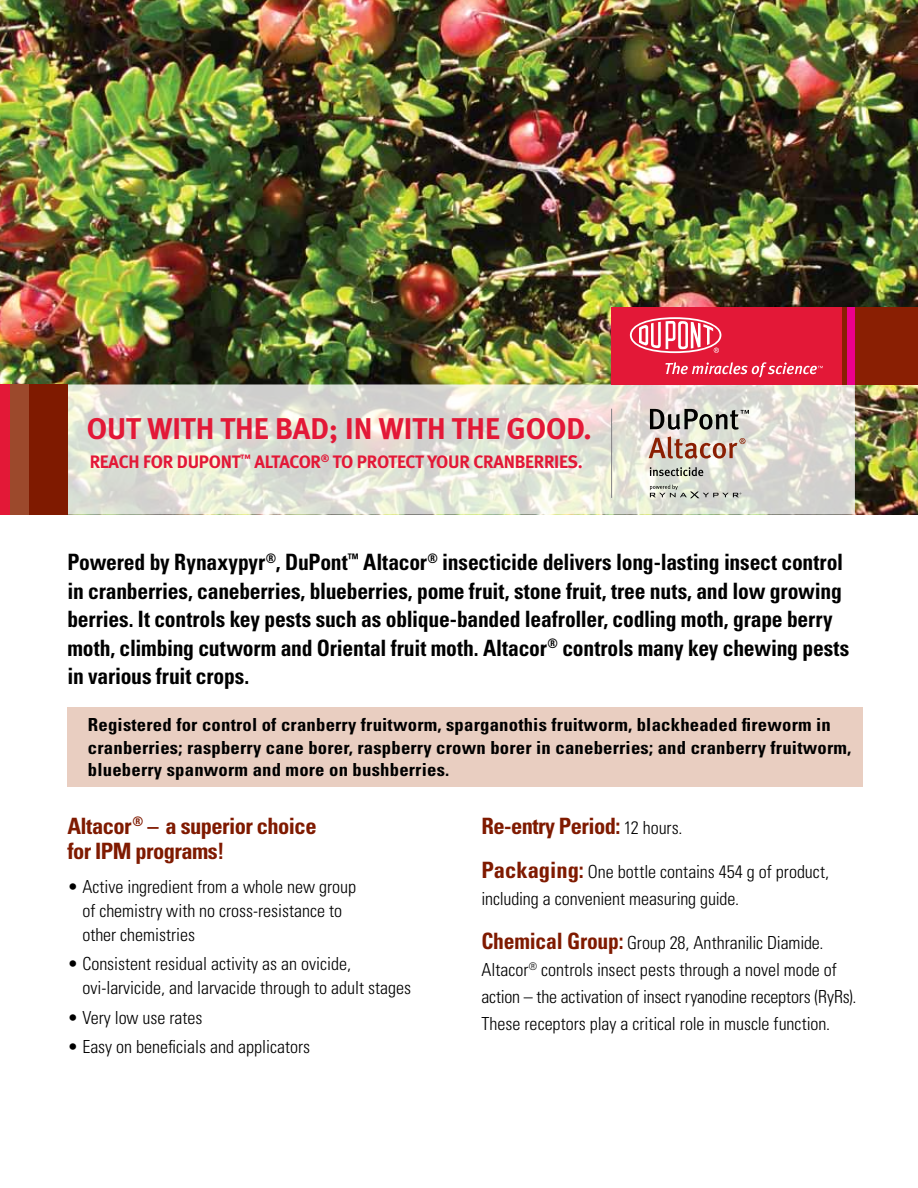
<style>
.page{position:relative;width:918px;height:1188px;background:#fff}
.page>*{position:absolute;margin:0;border:0;box-sizing:border-box;transform-origin:0 0}
.t1{font:700 30px "Meta";color:#e31837}
.t2{font:700 condensed 22.5px/28.5px "Univers";letter-spacing:-.01em;color:#000;scale:.96 1}
.t3{font:700 condensed 22.5px/25.5px "Univers";letter-spacing:-.025em;color:#7f1a00}
.t4{font:300 condensed 18px/27px "Univers";color:#000}
.t5{font:700 condensed 18px/22.5px "Univers";letter-spacing:.01em;color:#000;scale:1.04 1}
.t6{font:700 18px "Meta";letter-spacing:-.015em;color:#e31837}
.s1{font-weight:300;font-size:18px;color:#000}
.s2{font-weight:700;font-size:22.5px;color:#7f1a00}
</style>
<div class="page">
<img style="left:0;top:0;width:918px;height:515px">
<svg style="left:68px;top:384px;width:787px;height:131px;background:#e0dfd5"></svg>
<svg style="left:650px;top:485px;width:91px;height:13px"></svg>
<svg style="left:650px;top:409px;width:99px;height:21px;background:#92928c"></svg>
<svg style="left:649px;top:437px;width:96px;height:22px;background:#c6a394"></svg>
<svg style="left:650px;top:467px;width:53px;height:9px"></svg>
<div style="left:842px;top:307px;width:76px;height:77px;background:#8a1f03"></div>
<div style="left:848px;top:307px;width:7px;height:77px;background:#ec008c"></div>
<div style="left:611px;top:307px;width:231px;height:77px;background:#e31837"></div>
<svg style="left:630px;top:317px;width:91px;height:36px"></svg>
<svg style="left:665px;top:362px;width:158px;height:15px"></svg>
<hr style="left:611px;top:409px;width:1px;height:89px;background:#807f83">
<div style="left:9px;top:384px;width:20px;height:131px;background:#9c492c"></div>
<div style="left:0;top:384px;width:9px;height:131px;background:#e31837"></div>
<div style="left:29px;top:384px;width:39px;height:131px;background:#7f1a00"></div>
<div style="left:67px;top:707px;width:796px;height:80px;background:#e9cec1"></div>
<h1 class="t1" style="left:87px;top:410px;width:506px">OUT WITH THE BAD; IN WITH THE GOO D.</h1>
<p class="t6" style="left:90px;top:451px;width:495px">REACH FOR DUPONT<sup>™</sup> ALTACOR<sup>®</sup> TO PROTECT YOUR CRANBERRIES.</p>
<p class="t2" style="left:67px;top:548px;width:816px">Powered by Rynaxypyr<sup>®</sup>, DuPont<sup>™</sup> Altacor<sup>®</sup> insecticide delivers long-lasting insect control in cranberries, caneberries, blueberries, pome fruit, stone fruit, tree nuts, and low growing berries. It controls key pests such as oblique-banded leafroller, codling moth, grape berry moth, climbing cutworm and Oriental fruit moth. Altacor<sup>®</sup> controls many key chewing pests in various fruit crops.</p>
<p class="t5" style="left:88px;top:713px;width:735px">Registered for control of cranberry fruitworm, sparganothis fruitworm, blackheaded fireworm in cranberries; raspberry cane borer, raspberry crown borer in caneberries; and cranberry fruitworm, blueberry spanworm and more on bushberries.</p>
<p class="t3" style="left:67px;top:813px;width:251px">Altacor<sup>®</sup> – a superior choice for IPM programs!</p>
<p class="t4" style="left:82px;top:875px;width:275px;line-height:24px;text-indent:-15px">• Active ingredient from a whole new group of chemistry with no cross-resistance to other chemistries</p>
<p class="t4" style="left:82px;top:952px;width:330px;line-height:24px;text-indent:-15px">• Consistent residual activity as an ovicide, ovi-larvicide, and larvacide through to adult stages</p>
<p class="t4" style="left:67px;top:1004px;width:137px">• Very low use rates</p>
<p class="t4" style="left:67px;top:1033px;width:244px">• Easy on beneficials and applicators</p>
<p class="t3" style="left:481px;top:813px;width:202px">Re-entry Period: <span class="s1">12 hours.</span></p>
<p class="t4" style="left:481px;top:858px;width:349px"><span class="s2">Packaging:</span> One bottle contains 454 g of product, including a convenient measuring guide.</p>
<p class="t4" style="left:481px;top:929px;width:376px"><span class="s2">Chemical Group:</span> Group 28, Anthranilic Diamide.<br>Altacor<sup>®</sup> controls insect pests through a novel mode of action – the activation of insect ryanodine receptors (RyRs).<br>These receptors play a critical role in muscle function.</p>
</div>
